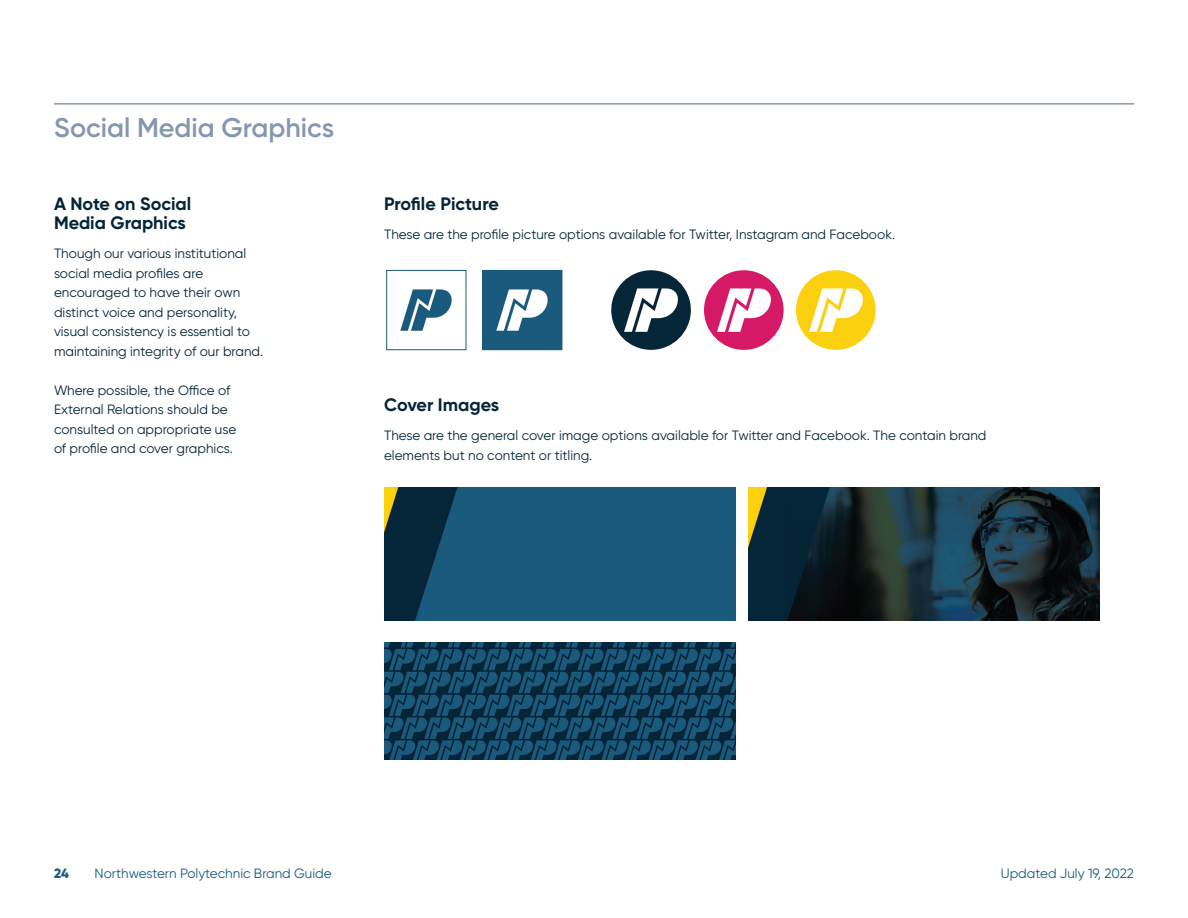
<style>
.page{position:relative;width:1188px;height:918px;background:#fff}
.page>*{position:absolute;margin:0;border:0;box-sizing:border-box;transform-origin:0 0}
.t1{font:600 27px "Gilroy";color:#8597af}
.t2{font:700 18px/19.5px "Gilroy";color:#042438}
.t3{font:13.5px/19.5px "Gilroy";color:#042438}
.t4{font:13.5px "Gilroy";color:#1a5a7d}
.t5{font:800 13.5px "Gilroy";color:#1a5a7d}
</style>
<div class="page">
<img style="left:384px;top:487px;width:351px;height:134px">
<img style="left:749px;top:487px;width:351px;height:134px">
<img style="left:384px;top:642px;width:351px;height:117px">
<hr style="left:54px;top:103px;width:1080px;height:2px;background:#8597af">
<img style="left:400px;top:289px;width:52px;height:42px">
<div style="left:387px;top:270px;width:79px;height:80px;border:1px solid #1a5a7d"></div>
<img style="left:485px;top:272px;width:75px;height:76px">
<div style="left:483px;top:270px;width:79px;height:80px;border:1px solid #1a5a7d"></div>
<img style="left:611px;top:270px;width:80px;height:80px;border-radius:40px">
<img style="left:704px;top:270px;width:80px;height:80px;border-radius:40px">
<img style="left:796px;top:270px;width:80px;height:80px;border-radius:40px">
<h1 class="t1" style="left:54px;top:111px;width:282px">Social Media Graphics</h1>
<h2 class="t2" style="left:54px;top:194px;width:139px">A Note on Social<br>Media Graphics</h2>
<p class="t3" style="left:54px;top:244px;width:211px">Though our various institutional social media profiles are encouraged to have their own distinct voice and personality, visual consistency is essential to maintaining integrity of our brand.</p>
<p class="t3" style="left:54px;top:380px;width:184px">Where possible, the Office of<br>External Relations should be consulted on appropriate use of profile and cover graphics.</p>
<h2 class="t2" style="left:384px;top:194px;width:116px">Profile Picture</h2>
<p class="t3" style="left:384px;top:224px;width:513px">These are the profile picture options available for Twitter, Instagram and Facebook.</p>
<h2 class="t2" style="left:384px;top:395px;width:117px">Cover Images</h2>
<p class="t3" style="left:384px;top:426px;width:604px">These are the general cover image options available for Twitter and Facebook. The contain brand elements but no content or titling.</p>
<p class="t5" style="left:54px;top:864px;width:16px">24</p>
<p class="t4" style="left:94px;top:865px;width:239px">Northwestern Polytechnic Brand Guide</p>
<p class="t4" style="left:1001px;top:865px;width:135px">Updated July 19, 2022</p>
</div>
